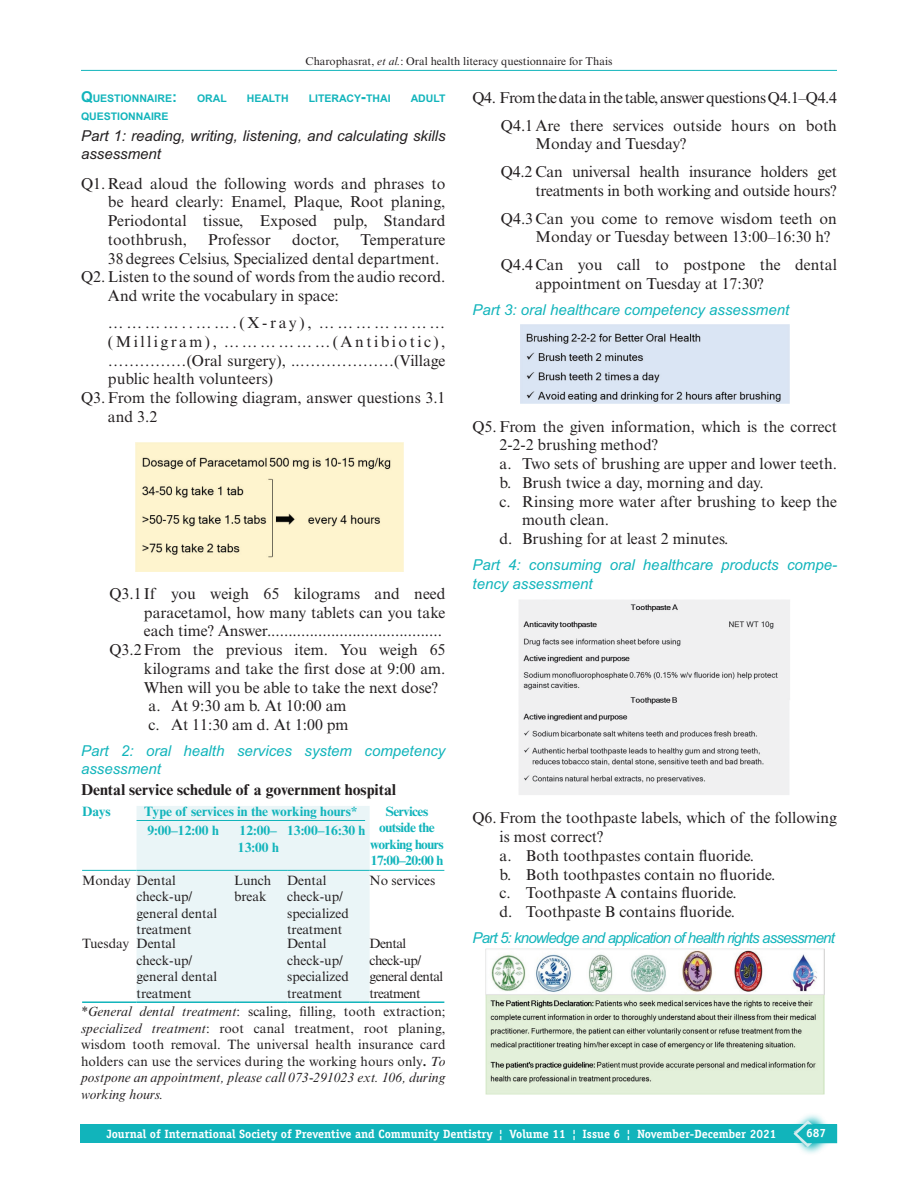
<style>
.page{position:relative;width:918px;height:1188px;background:#fff}
.page>*{position:absolute;margin:0;border:0;box-sizing:border-box;transform-origin:0 0}
.t1{font:15.75px/18.8px "Times New Roman MT Std";color:#231f20}
.t2{font:15.75px/27.8px "Times New Roman MT Std";letter-spacing:-.025em;color:#231f20;text-align:right}
.t3{font:700 15.75px "Times New Roman MT Std";color:#231f20}
.t4{font:15.75px "Times New Roman MT Std";letter-spacing:.155em;color:#231f20}
.t5{font:italic 15px/18px "Arial MT Std";color:#11b4bb}
.t6{font:italic 15px/18px "Arial MT Std";color:#231f20}
.t7{font:italic 15px "Arial MT Std";letter-spacing:-.055em;color:#11b4bb}
.t8{font:13.5px/16.5px "Times New Roman MT Std";color:#231f20}
.t9{font:700 13.5px/16.5px "Times New Roman MT Std";color:#11b4bb}
.t10{font:700 13.5px/16.5px "Times New Roman MT Std";letter-spacing:-.035em;color:#11b4bb;text-align:center}
.t11{font:13.5px/16.5px "Times New Roman MT Std";letter-spacing:-.04em;color:#231f20}
.t12{font:700 12px "Officina Serif Std";color:#fff}
.t13{font:11.25px "Times New Roman MT Std";color:#231f20}
.t14{font:700 10.5px "Arial MT Std";color:#11b4bb}
.s1{font-style:italic}
.s2{font-size:15px}
.s3{font-weight:700}
</style>
<div class="page">
<div style="left:81px;top:1124px;width:756px;height:19px;background:#11b4bb"></div>
<svg style="left:799px;top:1114px;width:25px;height:40px"></svg>
<svg style="left:793px;top:1120px;width:44px;height:27px"></svg>
<hr style="left:81px;top:70px;width:756px;height:1px;background:#11b4bb">
<img style="left:135px;top:442px;width:269px;height:129px">
<div style="left:137px;top:806px;width:233px;height:195px;background:#eaf5f7"></div>
<hr style="left:82px;top:870px;width:55px;height:1px;background:#11b4bb">
<hr style="left:137px;top:870px;width:97px;height:1px;background:#11b4bb">
<hr style="left:287px;top:870px;width:83px;height:1px;background:#11b4bb">
<hr style="left:370px;top:870px;width:74px;height:1px;background:#11b4bb">
<hr style="left:82px;top:1001px;width:55px;height:2px;background:#11b4bb">
<hr style="left:137px;top:1001px;width:97px;height:2px;background:#11b4bb">
<hr style="left:234px;top:1001px;width:53px;height:2px;background:#11b4bb">
<hr style="left:234px;top:870px;width:53px;height:1px;background:#11b4bb">
<hr style="left:287px;top:1001px;width:83px;height:2px;background:#11b4bb">
<hr style="left:370px;top:1001px;width:74px;height:2px;background:#11b4bb">
<hr style="left:137px;top:820px;width:228px;height:1px;background:#11b4bb">
<img style="left:520px;top:325px;width:269px;height:79px">
<img style="left:519px;top:600px;width:271px;height:195px">
<img style="left:485px;top:949px;width:339px;height:145px">
<p class="t13" style="left:306px;top:54px;width:308px">Charophasrat, <span class="s1">et al.</span>: Oral health literacy questionnaire for Thais</p>
<p class="t14" style="left:81px;top:93px;width:98px"><span class="s2">Q</span>UESTIONNAIRE<span class="s2">:</span></p>
<p class="t14" style="left:197px;top:93px;width:31px">ORAL</p>
<p class="t14" style="left:247px;top:93px;width:43px">HEALTH</p>
<p class="t14" style="left:309px;top:93px;width:83px">LITERACY<span class="s2">-</span>THAI</p>
<p class="t14" style="left:411px;top:93px;width:36px">ADULT</p>
<p class="t14" style="left:81px;top:111px;width:89px">QUESTIONNAIRE</p>
<p class="t6" style="left:81px;top:126px;width:366px">Part 1: reading, writing, listening, and calculating skills assessment</p>
<p class="t1" style="left:108px;top:174px;width:339px;text-align:justify;text-indent:-27px">Q1. Read aloud the following words and phrases to be heard clearly: Enamel, Plaque, Root planing, Periodontal tissue, Exposed pulp, Standard toothbrush,</p>
<p class="t1" style="left:208px;top:230px;width:64px">Professor</p>
<p class="t1" style="left:292px;top:230px;width:49px">doctor,</p>
<p class="t1" style="left:361px;top:230px;width:86px">Temperature</p>
<p class="t1" style="left:108px;top:249px;width:333px">38degrees Celsius, Specialized dental department.</p>
<p class="t1" style="left:81px;top:268px;width:366px">Q2. Listen to the sound of words from the audio record.</p>
<p class="t1" style="left:108px;top:286px;width:232px">And write the vocabulary in space:</p>
<p class="t1" style="left:108px;top:313px;width:339px">…………..…….(X-ray), …………………</p>
<p class="t4" style="left:108px;top:332px;width:339px">(Milligram), ………………(Antibiotic),</p>
<p class="t1" style="left:108px;top:351px;width:339px">……………(Oral surgery), ..………………(Village</p>
<p class="t1" style="left:108px;top:370px;width:167px">public health volunteers)</p>
<p class="t1" style="left:81px;top:388px;width:366px">Q3. From the following diagram, answer questions 3.1</p>
<p class="t1" style="left:108px;top:407px;width:51px">and 3.2</p>
<p class="t1" style="left:110px;top:584px;width:337px">Q3.1 If you weigh 65 kilograms and need</p>
<p class="t1" style="left:144px;top:603px;width:303px">paracetamol, how many tablets can you take</p>
<p class="t1" style="left:144px;top:622px;width:300px">each time? Answer.........................................</p>
<p class="t1" style="left:110px;top:640px;width:338px">Q3.2From the previous item. You weigh 65</p>
<p class="t1" style="left:144px;top:659px;width:303px">kilograms and take the first dose at 9:00 am.</p>
<p class="t1" style="left:144px;top:678px;width:295px">When will you be able to take the next dose?</p>
<p class="t1" style="left:148px;top:697px;width:200px">a. At 9:30 am b. At 10:00 am</p>
<p class="t1" style="left:148px;top:715px;width:202px">c. At 11:30 am d. At 1:00 pm</p>
<p class="t5" style="left:81px;top:742px;width:366px">Part 2: oral health services system competency assessment</p>
<p class="t3" style="left:81px;top:780px;width:317px">Dental service schedule of a government hospital</p>
<p class="t9" style="left:82px;top:803px;width:30px">Days</p>
<p class="t9" style="left:144px;top:803px;width:215px">Type of services in the working hours*</p>
<p class="t10" style="left:370px;top:803px;width:75px">Services outside the working hours<br>17:00–20:00 h</p>
<p class="t9" style="left:147px;top:822px;width:73px">9:00–12:00 h</p>
<p class="t9" style="left:238px;top:822px;width:42px">12:00–<br>13:00 h</p>
<p class="t9" style="left:287px;top:822px;width:79px">13:00–16:30 h</p>
<p class="t8" style="left:137px;top:872px;width:82px;text-indent:-54px">Monday Dental check-up/ general dental treatment</p>
<p class="t8" style="left:234px;top:872px;width:39px">Lunch break</p>
<p class="t8" style="left:287px;top:872px;width:63px">Dental check-up/ specialized treatment</p>
<p class="t8" style="left:370px;top:872px;width:67px">No services</p>
<p class="t8" style="left:137px;top:935px;width:82px;text-indent:-54px">Tuesday Dental check-up/ general dental treatment</p>
<p class="t8" style="left:287px;top:935px;width:63px">Dental check-up/ specialized treatment</p>
<p class="t11" style="left:370px;top:935px;width:75px">Dental check-up/ general dental treatment</p>
<p class="t8" style="left:81px;top:1004px;width:366px;text-align:justify"><span class="s1">*General dental treatment</span>: scaling, filling, tooth extraction; <span class="s1">specialized treatment</span>: root canal treatment, root planing, wisdom tooth removal. The universal health insurance card holders can use the services during the working hours only<span class="s3">.</span> <span class="s1">To postpone an appointment, please call 073-291023 ext. 106, during working hours.</span></p>
<p class="t2" style="left:472px;top:84px;width:366px">Q4. From the data in the table, answer questions Q4.1–Q4.4<br>Q4.1Are there services outside hours on both</p>
<p class="t1" style="left:501px;top:130px;width:338px;line-height:27.8px;text-indent:34px">Monday and Tuesday?<br>Q4.2 Can universal health insurance holders get</p>
<p class="t1" style="left:501px;top:177px;width:337px;line-height:27.8px;text-align:right">treatments in both working and outside hours?<br>Q4.3 Can you come to remove wisdom teeth on</p>
<p class="t1" style="left:501px;top:223px;width:337px;line-height:27.8px;text-indent:34px">Monday or Tuesday between 13:00–16:30 h?<br>Q4.4 Can you call to postpone the dental</p>
<p class="t1" style="left:535px;top:274px;width:230px">appointment on Tuesday at 17:30?</p>
<p class="t5" style="left:472px;top:301px;width:318px">Part 3: oral healthcare competency assessment</p>
<p class="t1" style="left:472px;top:417px;width:366px">Q5. From the given information, which is the correct</p>
<p class="t1" style="left:499px;top:436px;width:160px">2-2-2 brushing method?</p>
<p class="t1" style="left:499px;top:455px;width:339px">a. Two sets of brushing are upper and lower teeth.</p>
<p class="t1" style="left:499px;top:473px;width:266px">b. Brush twice a day, morning and day.</p>
<p class="t1" style="left:499px;top:492px;width:339px">c. Rinsing more water after brushing to keep the</p>
<p class="t1" style="left:522px;top:511px;width:89px">mouth clean.</p>
<p class="t1" style="left:499px;top:529px;width:230px">d. Brushing for at least 2 minutes.</p>
<p class="t5" style="left:472px;top:556px;width:366px;line-height:18.9px">Part 4: consuming oral healthcare products compe&shy;tency assessment</p>
<p class="t1" style="left:499px;top:809px;width:339px;text-indent:-27px">Q6. From the toothpaste labels, which of the following is most correct?<br>a. Both toothpastes contain fluoride.<br>b. Both toothpastes contain no fluoride.<br>c. Toothpaste A contains fluoride.<br>d. Toothpaste B contains fluoride.</p>
<p class="t7" style="left:472px;top:929px;width:364px">Part 5: knowledge and application of health rights assessment</p>
<p class="t12" style="left:106px;top:1126px;width:672px">Journal of International Society of Preventive and Community Dentistry ¦ Volume 11 ¦ Issue 6 ¦ November-December 2021</p>
<p class="t12" style="left:806px;top:1126px;width:22px">687</p>
</div>
